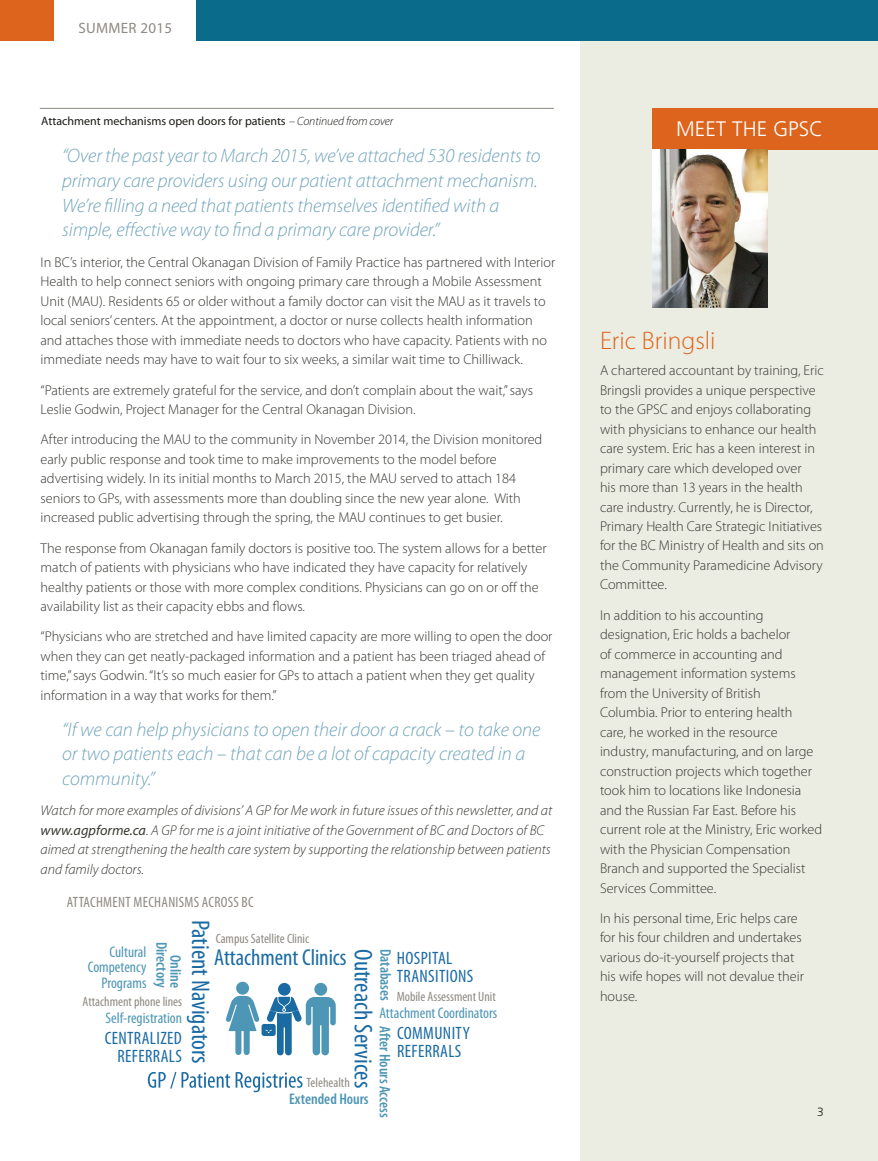
<style>
.page{position:relative;width:878px;height:1161px;background:#fff}
.page>*{position:absolute;margin:0;border:0;box-sizing:border-box;transform-origin:0 0}
.t1{font:condensed 25.65px "Myriad Pro";color:#1a6ba4}
.t2{font:300 25.5px "Myriad Pro";color:#dc641c}
.t3{font:condensed 23.1px "Myriad Pro";color:#1a6ba4}
.t4{font:300 21px "Frutiger";color:#fff}
.t5{font:italic 300 19.5px/24.8px "Myriad Pro";letter-spacing:-.005em;color:#71a4bb}
.t6{font:condensed 18px/18px "Myriad Pro";letter-spacing:.02em;color:#1a6ba4}
.t7{font:condensed 15.45px/15.5px "Myriad Pro";color:#4e96b5;text-align:right}
.t8{font:600 condensed 15.45px/14.1px "Myriad Pro";color:#4e96b5;text-align:right}
.t9{font:condensed 15px "Myriad Pro";letter-spacing:.02em;color:#8f8a82}
.t10{font:15px "Myriad Pro";letter-spacing:.02em;color:#8f8a82}
.t11{font:300 14.25px/19.5px "Myriad Pro";color:#373632}
.t12{font:italic 300 14.25px/19.5px "Myriad Pro";color:#373632}
.t13{font:condensed 13.5px "Myriad Pro";color:#8f8a82}
.t14{font:12px "Myriad Pro";color:#1c1a16}
.t15{font:300 12px "Frutiger";color:#1c1a16}
.s1{font-weight:300;font-style:italic}
.s2{font-weight:400}
</style>
<div class="page">
<div style="left:580px;top:37px;width:298px;height:1124px;background:#ecede2"></div>
<div style="left:196px;top:0;width:682px;height:40px;background:#0a6c8a"></div>
<div style="left:653px;top:108px;width:225px;height:41px;background:#dc641c"></div>
<hr style="left:40px;top:108px;width:514px;height:1px;background:#8f8a82">
<div style="left:0;top:0;width:54px;height:40px;background:#dc641c"></div>
<img style="left:653px;top:149px;width:114px;height:158px">
<div style="left:278px;top:983px;width:13px;height:13px;background:#1a6ba4;border-radius:50%"></div>
<div style="left:314px;top:983px;width:13px;height:13px;background:#4e96b5;border-radius:50%"></div>
<div style="left:236px;top:982px;width:13px;height:13px;background:#4e96b5;border-radius:50%"></div>
<svg style="left:225px;top:996px;width:111px;height:59px"></svg>
<svg style="left:148px;top:1072px;width:154px;height:20px"></svg>
<p class="t10" style="left:78px;top:20px;width:95px">SUMMER 2015</p>
<p class="t14" style="left:41px;top:114px;width:353px">Attachment mechanisms open doors for patients <span class="s1">– Continued from cover</span></p>
<p class="t5" style="left:62px;top:144px;width:480px">“Over the past year to March 2015, we’ve attached 530 residents to primary care providers using our patient attachment mechanism.<br>We’re filling a need that patients themselves identified with a simple, effective way to find a primary care provider.”</p>
<p class="t11" style="left:40px;top:253px;width:516px">In BC’s interior, the Central Okanagan Division of Family Practice has partnered with Interior Health to help connect seniors with ongoing primary care through a Mobile Assessment Unit (MAU). Residents 65 or older without a family doctor can visit the MAU as it travels to local seniors’ centers. At the appointment, a doctor or nurse collects health information and attaches those with immediate needs to doctors who have capacity. Patients with no immediate needs may have to wait four to six weeks, a similar wait time to Chilliwack.</p>
<p class="t11" style="left:40px;top:380px;width:494px">“Patients are extremely grateful for the service, and don’t complain about the wait,” says<br>Leslie Godwin, Project Manager for the Central Okanagan Division.</p>
<p class="t11" style="left:40px;top:430px;width:503px">After introducing the MAU to the community in November 2014, the Division monitored early public response and took time to make improvements to the model before advertising widely. In its initial months to March 2015, the MAU served to attach 184 seniors to GPs, with assessments more than doubling since the new year alone. With increased public advertising through the spring, the MAU continues to get busier.</p>
<p class="t11" style="left:40px;top:538px;width:507px">The response from Okanagan family doctors is positive too. The system allows for a better match of patients with physicians who have indicated they have capacity for relatively healthy patients or those with more complex conditions. Physicians can go on or off the availability list as their capacity ebbs and flows.</p>
<p class="t11" style="left:40px;top:627px;width:513px">“Physicians who are stretched and have limited capacity are more willing to open the door when they can get neatly-packaged information and a patient has been triaged ahead of time,” says Godwin. “It’s so much easier for GPs to attach a patient when they get quality information in a way that works for them.”</p>
<h3 class="t5" style="left:62px;top:717px;width:480px">“If we can help physicians to open their door a crack – to take one or two patients each – that can be a lot of capacity created in a community.”</h3>
<p class="t12" style="left:40px;top:801px;width:513px">Watch for more examples of divisions’ A GP for Me work in future issues of this newsletter, and at <span class="s2">www.agpforme.ca</span>. A GP for me is a joint initiative of the Government of BC and Doctors of BC aimed at strengthening the health care system by supporting the relationship between patients and family doctors.</p>
<p class="t9" style="left:67px;top:894px;width:188px">ATTACHMENT MECHANISMS ACROSS BC</p>
<h1 class="t1" style="left:214px;top:920px;width:145px;rotate:90deg">Patient Navigators</h1>
<p class="t13" style="left:216px;top:931px;width:95px">Campus Satellite Clinic</p>
<p class="t8" style="left:182px;top:942px;width:48px;rotate:90deg">Online<br>Directory</p>
<p class="t8" style="left:392px;top:949px;width:53px;rotate:90deg">Databases</p>
<p class="t7" style="left:105px;top:1011px;width:78px">Self-registration</p>
<p class="t7" style="left:88px;top:944px;width:60px">Cultural<br>Competency<br>Programs</p>
<h3 class="t3" style="left:214px;top:945px;width:134px">Attachment Clinics</h3>
<p class="t6" style="left:397px;top:949px;width:78px">HOSPITAL<br>TRANSITIONS</p>
<p class="t7" style="left:379px;top:1006px;width:119px">Attachment Coordinators</p>
<h1 class="t1" style="left:377px;top:949px;width:140px;rotate:90deg">Outreach Services</h1>
<p class="t13" style="left:396px;top:989px;width:101px">Mobile Assessment Unit</p>
<p class="t13" style="left:83px;top:994px;width:101px">Attachment phone lines</p>
<p class="t8" style="left:392px;top:1026px;width:93px;rotate:90deg">After Hours Access</p>
<p class="t6" style="left:397px;top:1025px;width:74px">COMMUNITY<br>REFERRALS</p>
<p class="t6" style="left:105px;top:1029px;width:79px;text-align:right">CENTRALIZED<br>REFERRALS</p>
<p class="t13" style="left:306px;top:1076px;width:45px">Telehealth</p>
<p class="t8" style="left:289px;top:1092px;width:81px">Extended Hours</p>
<h3 class="t4" style="left:676px;top:117px;width:149px">MEET THE GPSC</h3>
<h2 class="t2" style="left:600px;top:327px;width:117px">Eric Bringsli</h2>
<p class="t11" style="left:600px;top:361px;width:225px">A chartered accountant by training, Eric Bringsli provides a unique perspective to the GPSC and enjoys collaborating with physicians to enhance our health care system. Eric has a keen interest in primary care which developed over<br>his more than 13 years in the health care industry. Currently, he is Director, Primary Health Care Strategic Initiatives for the BC Ministry of Health and sits on the Community Paramedicine Advisory Committee.</p>
<p class="t11" style="left:600px;top:606px;width:224px">In addition to his accounting designation, Eric holds a bachelor<br>of commerce in accounting and management information systems from the University of British<br>Columbia. Prior to entering health care, he worked in the resource industry, manufacturing, and on large construction projects which together took him to locations like Indonesia and the Russian Far East. Before his current role at the Ministry, Eric worked with the Physician Compensation Branch and supported the Specialist Services Committee.</p>
<p class="t11" style="left:600px;top:909px;width:205px">In his personal time, Eric helps care for his four children and undertakes various do-it-yourself projects that his wife hopes will not devalue their house.</p>
<p class="t15" style="left:817px;top:1105px;width:8px">3</p>
</div>
